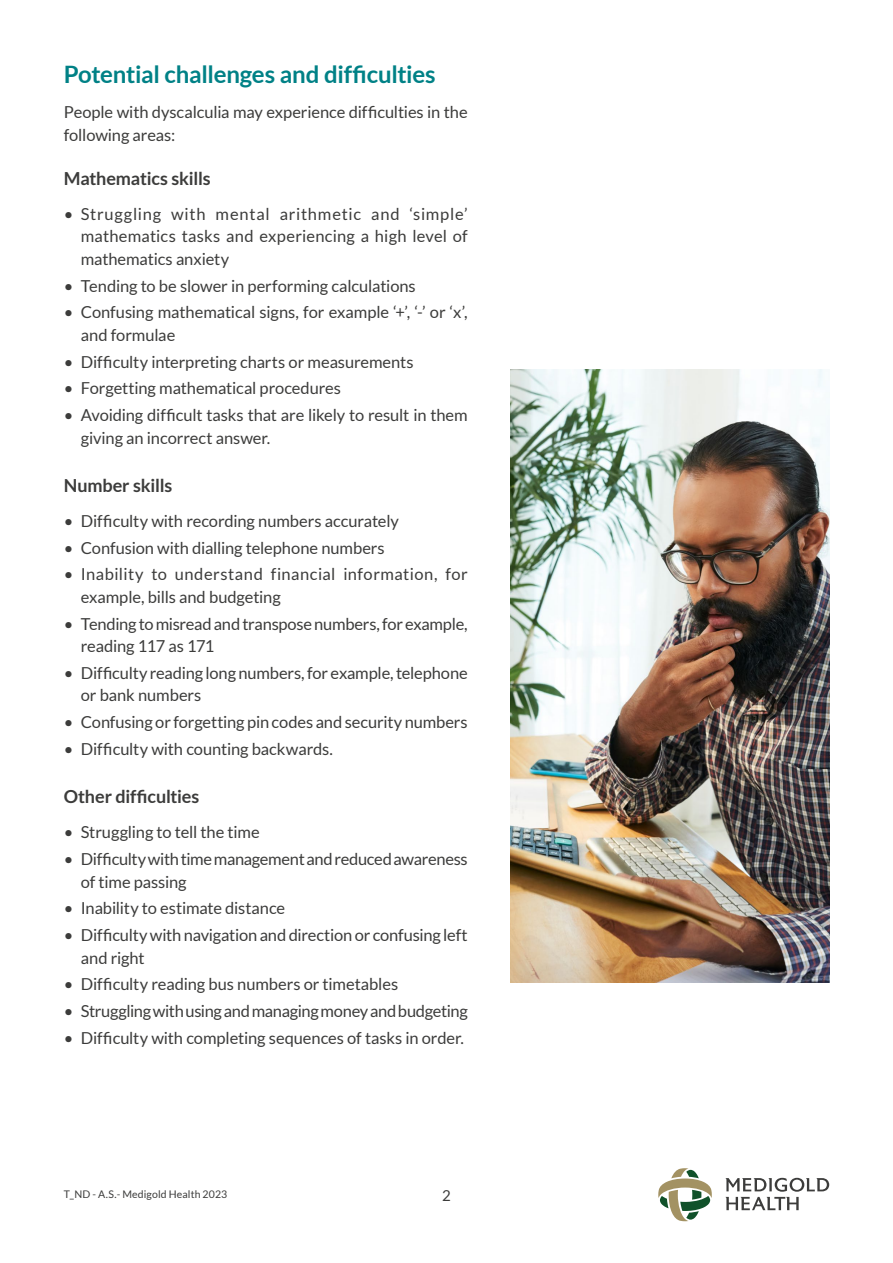
<style>
.page{position:relative;width:893px;height:1263px;background:#fff}
.page>*{position:absolute;margin:0;border:0;box-sizing:border-box;transform-origin:0 0}
.t1{font:700 24px "Lato";letter-spacing:-.01em;color:#008186}
.t2{font:700 18px "Lato";letter-spacing:-.01em;color:#3c3c3b}
.t3{font:16.5px/22.5px "Lato";letter-spacing:-.01em;color:#3c3c3b}
.t4{font:16.5px/22.5px "Lato";letter-spacing:.025em;color:#3c3c3b}
.t5{font:15px "Lato";color:#3c3c3b}
.t6{font:10.5px "Lato";letter-spacing:.01em;color:#3c3c3b}
</style>
<div class="page">
<svg style="left:658px;top:1168px;width:54px;height:53px"></svg>
<svg style="left:725px;top:1178px;width:104px;height:32px"></svg>
<img style="left:510px;top:370px;width:319px;height:612px">
<h1 class="t1" style="left:64px;top:61px;width:373px">Potential challenges and difficulties</h1>
<p class="t3" style="left:64px;top:101px;width:405px">People with dyscalculia may experience difficulties in the following areas:</p>
<p class="t2" style="left:64px;top:168px;width:148px">Mathematics skills</p>
<p class="t3" style="left:81px;top:203px;width:388px;text-align:justify;text-indent:-17px">• Struggling with mental arithmetic and ‘simple’ mathematics tasks and experiencing a high level of mathematics anxiety</p>
<p class="t3" style="left:64px;top:274px;width:353px">• Tending to be slower in performing calculations</p>
<p class="t3" style="left:81px;top:301px;width:388px;text-indent:-17px">• Confusing mathematical signs, for example ‘+’, ‘-’ or ‘x’, and formulae</p>
<p class="t3" style="left:64px;top:350px;width:351px">• Difficulty interpreting charts or measurements</p>
<p class="t3" style="left:64px;top:377px;width:279px">• Forgetting mathematical procedures</p>
<p class="t3" style="left:81px;top:404px;width:388px;text-indent:-17px">• Avoiding difficult tasks that are likely to result in them giving an incorrect answer.</p>
<p class="t2" style="left:64px;top:475px;width:110px">Number skills</p>
<p class="t3" style="left:64px;top:510px;width:337px">• Difficulty with recording numbers accurately</p>
<p class="t3" style="left:64px;top:536px;width:322px">• Confusion with dialling telephone numbers</p>
<p class="t4" style="left:81px;top:563px;width:388px;text-indent:-17px">• Inability to understand financial information, for example, bills and budgeting</p>
<p class="t3" style="left:81px;top:612px;width:388px;text-indent:-17px">• Tending to misread and transpose numbers, for example, reading 117 as 171</p>
<p class="t3" style="left:81px;top:662px;width:388px;text-indent:-17px">• Difficulty reading long numbers, for example, telephone or bank numbers</p>
<p class="t3" style="left:64px;top:711px;width:405px">• Confusing or forgetting pin codes and security numbers</p>
<p class="t3" style="left:64px;top:738px;width:271px">• Difficulty with counting backwards.</p>
<p class="t2" style="left:64px;top:786px;width:137px">Other difficulties</p>
<p class="t3" style="left:64px;top:821px;width:197px">• Struggling to tell the time</p>
<p class="t3" style="left:81px;top:848px;width:388px;text-indent:-17px">• Difficulty with time management and reduced awareness of time passing</p>
<p class="t3" style="left:64px;top:897px;width:223px">• Inability to estimate distance</p>
<p class="t3" style="left:81px;top:924px;width:388px;text-indent:-17px">• Difficulty with navigation and direction or confusing left and right</p>
<p class="t3" style="left:64px;top:973px;width:336px">• Difficulty reading bus numbers or timetables</p>
<p class="t3" style="left:64px;top:1000px;width:405px">• Struggling with using and managing money and budgeting</p>
<p class="t3" style="left:64px;top:1026px;width:402px">• Difficulty with completing sequences of tasks in order.</p>
<p class="t6" style="left:64px;top:1188px;width:165px">T_ND - A.S.- Medigold Health 2023</p>
<p class="t5" style="left:442px;top:1187px;width:10px">2</p>
</div>
